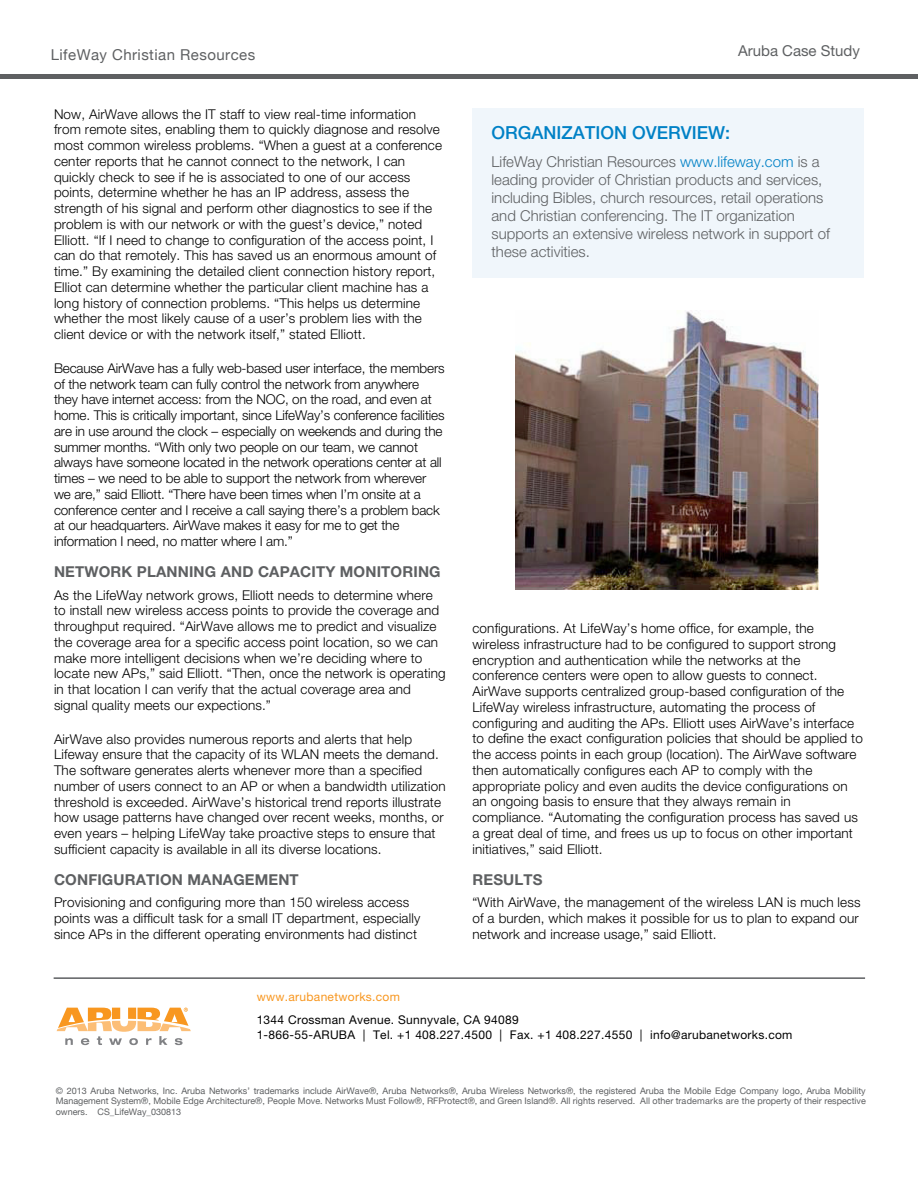
<style>
.page{position:relative;width:918px;height:1188px;background:#fff}
.page>*{position:absolute;margin:0;border:0;box-sizing:border-box;transform-origin:0 0}
.t1{font:500 18px "Helvetica Neue";color:#0081c6}
.t2{font:300 15px/18px "Helvetica Neue";color:#5e6062}
.t3{font:700 15px "Helvetica Neue";letter-spacing:.01em;color:#5e6062}
.t4{font:15px "Helvetica Neue";letter-spacing:.03em;color:#5e6062}
.t5{font:15px "Helvetica Neue LT Std";color:#5e6062}
.t6{font:300 13.5px/15.8px "Helvetica Neue";letter-spacing:.01em;color:#000}
.t7{font:300 13.5px/15.8px "Helvetica Neue";letter-spacing:-.01em;color:#000}
.t8{font:12px/15px "Helvetica Neue LT Std";letter-spacing:.025em;color:#000}
.t9{font:12px "Helvetica Neue LT Std";letter-spacing:.025em;color:#f89720}
.t10{font:9px/10.5px "Helvetica Neue";color:#5e6062;text-align:justify}
.s1{color:#0081c6}
.s2{font-family:"Helvetica Neue LT Std"}
</style>
<div class="page">
<hr style="left:0;top:74px;width:918px;height:4px;background:#5e6062">
<svg style="left:57px;top:1008px;width:134px;height:37px"></svg>
<hr style="left:54px;top:977px;width:811px;height:2px;background:#5e6062">
<div style="left:472px;top:108px;width:392px;height:169px;background:#f0f6fb"></div>
<img style="left:515px;top:310px;width:304px;height:279px">
<p class="t4" style="left:51px;top:45px;width:206px">LifeWay Christian Resources</p>
<p class="t5" style="left:738px;top:42px;width:123px">Aruba Case Study</p>
<p class="t6" style="left:54px;top:106px;width:390px">Now, AirWave allows the IT staff to view real-time information from remote sites, enabling them to quickly diagnose and resolve most common wireless problems. “When a guest at a conference center reports that he cannot connect to the network, I can quickly check to see if he is associated to one of our access points, determine whether he has an IP address, assess the strength of his signal and perform other diagnostics to see if the problem is with our network or with the guest’s device,” noted Elliott. “If I need to change to configuration of the access point, I can do that remotely. This has saved us an enormous amount of time.” By examining the detailed client connection history report, Elliot can determine whether the particular client machine has a long history of connection problems. “This helps us determine whether the most likely cause of a user’s problem lies with the client device or with the network itself,” stated Elliott.</p>
<p class="t7" style="left:54px;top:360px;width:392px">Because AirWave has a fully web-based user interface, the members of the network team can fully control the network from anywhere they have internet access: from the NOC, on the road, and even at home. This is critically important, since LifeWay’s conference facilities are in use around the clock – especially on weekends and during the summer months. “With only two people on our team, we cannot always have someone located in the network operations center at all times – we need to be able to support the network from wherever we are,” said Elliott. “There have been times when I’m onsite at a conference center and I receive a call saying there’s a problem back at our headquarters. AirWave makes it easy for me to get the information I need, no matter where I am.”</p>
<p class="t3" style="left:54px;top:562px;width:388px">NETWORK PLANNING AND CAPACITY MONITORING</p>
<p class="t6" style="left:54px;top:587px;width:393px">As the LifeWay network grows, Elliott needs to determine where to install new wireless access points to provide the coverage and throughput required. “AirWave allows me to predict and visualize the coverage area for a specific access point location, so we can make more intelligent decisions when we’re deciding where to locate new APs,” said Elliott. “Then, once the network is operating in that location I can verify that the actual coverage area and signal quality meets our expections.”</p>
<p class="t6" style="left:54px;top:731px;width:393px">AirWave also provides numerous reports and alerts that help Lifeway ensure that the capacity of its WLAN meets the demand.<br>The software generates alerts whenever more than a specified number of users connect to an AP or when a bandwidth utilization threshold is exceeded. AirWave’s historical trend reports illustrate how usage patterns have changed over recent weeks, months, or even years – helping LifeWay take proactive steps to ensure that sufficient capacity is available in all its diverse locations.</p>
<p class="t3" style="left:54px;top:870px;width:246px">CONFIGURATION MANAGEMENT</p>
<p class="t6" style="left:54px;top:894px;width:368px">Provisioning and configuring more than 150 wireless access points was a difficult task for a small IT department, especially since APs in the different operating environments had distinct</p>
<p class="t9" style="left:257px;top:990px;width:145px">www.arubanetworks.com</p>
<h1 class="t1" style="left:492px;top:122px;width:240px">ORGANI ZATI ON OVERVIEW:</h1>
<p class="t2" style="left:492px;top:152px;width:340px">LifeWay Christian Resources <span class="s1">www.lifeway.com</span> is a leading provider of Christian products and services, including Bibles, church resources, retail operations and Christian conferencing. The IT organization supports an extensive wireless network in support of these activities.</p>
<p class="t6" style="left:472px;top:620px;width:392px">configurations. At LifeWay’s home office, for example, the wireless infrastructure had to be configured to support strong encryption and authentication while the networks at the conference centers were open to allow guests to connect.<br>AirWave supports centralized group-based configuration of the LifeWay wireless infrastructure, automating the process of configuring and auditing the APs. Elliott uses AirWave’s interface to define the exact configuration policies that should be applied to the access points in each group (location). The AirWave software then automatically configures each AP to comply with the appropriate policy and even audits the device configurations on an ongoing basis to ensure that they always remain in compliance. “Automating the configuration process has saved us a great deal of time, and frees us up to focus on other important initiatives,” said Elliott.</p>
<p class="t3" style="left:472px;top:870px;width:72px">RESULTS</p>
<p class="t6" style="left:472px;top:894px;width:390px">“With AirWave, the management of the wireless LAN is much less of a burden, which makes it possible for us to plan to expand our network and increase usage,” said Elliott.</p>
<p class="t8" style="left:257px;top:1012px;width:537px">1344 Crossman Avenue. Sunnyvale, CA 94089<br>1-866-55-ARUBA | Tel. +1 408.227.4500 | Fax. +1 408.227.4550 | info@arubanetworks.com</p>
<p class="t10" style="left:56px;top:1085px;width:812px">© 2013 Aruba Networks, Inc. Aruba Networks’ trademarks include AirWave®, Aruba Networks®, Aruba Wireless Networks®, the registered Aruba the Mobile Edge Company logo, Aruba Mobility Management System®, Mobile Edge Architecture®, People Move. Networks Must Follow®, RFProtect®, and Green Island®. All rights reserved. All other tr<span class="s2">ademarks are th</span>e property of their respective owners. CS_LifeWay_030813</p>
</div>
